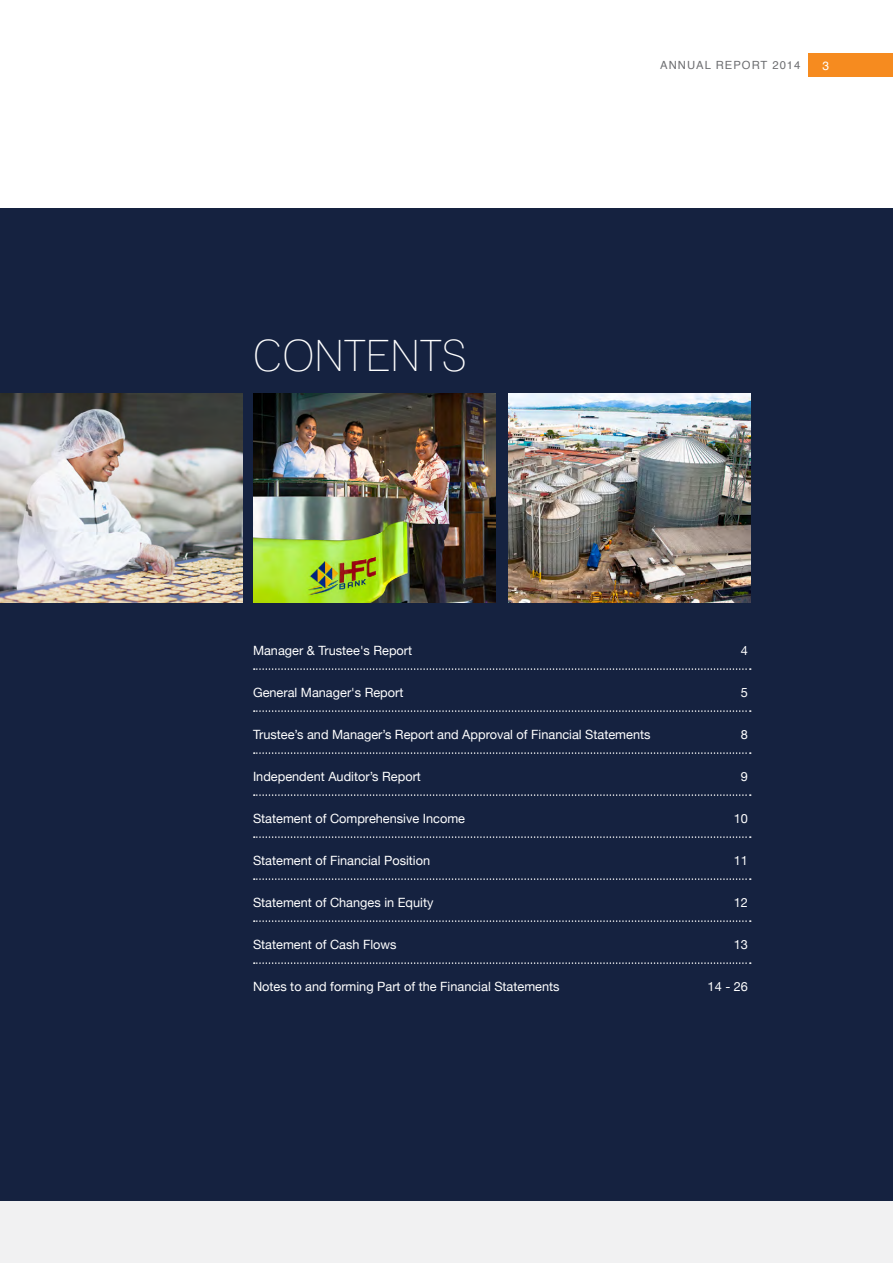
<style>
.page{position:relative;width:893px;height:1263px;background:#fff}
.page>*{position:absolute;margin:0;border:0;box-sizing:border-box;transform-origin:0 0}
.t1{font:condensed 43.2px "Lane";color:#fff}
.t2{font:12.75px "Helvetica Neue";color:#fff}
.t3{font:12px "Helvetica";color:#fff}
.t4{font:11.25px "Helvetica";letter-spacing:.09em;color:#6d6e71}
</style>
<div class="page">
<div style="left:0;top:208px;width:893px;height:1055px;background:#f1f1f2"></div>
<div style="left:0;top:208px;width:893px;height:993px;background:#152240"></div>
<img style="left:508px;top:393px;width:242px;height:209px">
<img style="left:0;top:393px;width:242px;height:209px">
<img style="left:253px;top:393px;width:242px;height:209px">
<svg style="left:254px;top:668px;width:497px;height:2px"></svg>
<svg style="left:254px;top:710px;width:497px;height:2px"></svg>
<svg style="left:254px;top:752px;width:497px;height:2px"></svg>
<svg style="left:254px;top:794px;width:497px;height:2px"></svg>
<svg style="left:254px;top:836px;width:497px;height:2px"></svg>
<svg style="left:254px;top:878px;width:497px;height:2px"></svg>
<svg style="left:254px;top:920px;width:497px;height:2px"></svg>
<svg style="left:254px;top:962px;width:497px;height:2px"></svg>
<div style="left:808px;top:53px;width:85px;height:24px;background:#f68b1f"></div>
<h1 class="t1" style="left:253px;top:330px;width:211px">CONTENTS</h1>
<p class="t4" style="left:660px;top:57px;width:142px">ANNUAL REPORT 2014</p>
<p class="t3" style="left:822px;top:56px;width:8px">3</p>
<p class="t2" style="left:253px;top:639px;width:161px">Manager &amp; Trustee's Report</p>
<p class="t2" style="left:741px;top:639px;width:9px">4</p>
<p class="t2" style="left:253px;top:681px;width:152px">General Manager's Report</p>
<p class="t2" style="left:741px;top:681px;width:9px">5</p>
<p class="t2" style="left:253px;top:723px;width:399px">Trustee’s and Manager’s Report and Approval of Financial Statements</p>
<p class="t2" style="left:741px;top:723px;width:9px">8</p>
<p class="t2" style="left:253px;top:765px;width:169px">Independent Auditor’s Report</p>
<p class="t2" style="left:741px;top:765px;width:9px">9</p>
<p class="t2" style="left:253px;top:807px;width:214px">Statement of Comprehensive Income</p>
<p class="t2" style="left:734px;top:807px;width:16px">10</p>
<p class="t2" style="left:253px;top:849px;width:179px">Statement of Financial Position</p>
<p class="t2" style="left:734px;top:849px;width:16px">11</p>
<p class="t2" style="left:253px;top:891px;width:182px">Statement of Changes in Equity</p>
<p class="t2" style="left:734px;top:891px;width:16px">12</p>
<p class="t2" style="left:253px;top:933px;width:145px">Statement of Cash Flows</p>
<p class="t2" style="left:734px;top:933px;width:16px">13</p>
<p class="t2" style="left:253px;top:975px;width:308px">Notes to and forming Part of the Financial Statements</p>
<p class="t2" style="left:708px;top:975px;width:42px">14 - 26</p>
</div>
